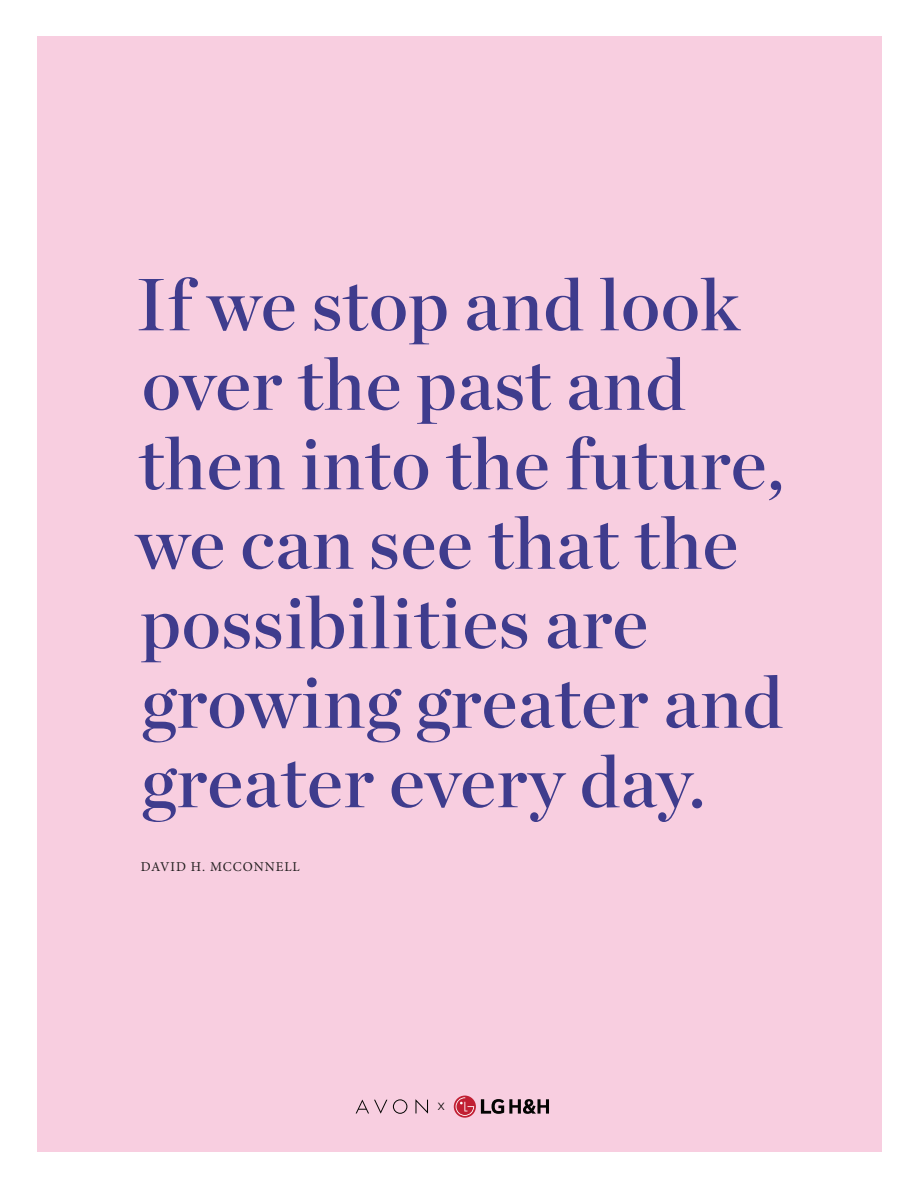
<style>
.page{position:relative;width:918px;height:1188px;background:#fff}
.page>*{position:absolute;margin:0;border:0;box-sizing:border-box;transform-origin:0 0}
.t1{font:73.65px/79.5px "Chronicle Display Semi";letter-spacing:.01em;color:#3f3c8d}
.t2{font:13.5px "Minion Pro";letter-spacing:.07em;color:#231f20}
.t3{font:10.35px "Gotham";color:#040503}
</style>
<div class="page">
<div style="left:37px;top:36px;width:845px;height:1116px;background:#f8cee0"></div>
<svg style="left:393px;top:1099px;width:14px;height:15px"></svg>
<svg style="left:356px;top:1100px;width:31px;height:13px"></svg>
<svg style="left:415px;top:1099px;width:13px;height:14px"></svg>
<svg style="left:454px;top:1096px;width:22px;height:22px"></svg>
<svg style="left:456px;top:1097px;width:19px;height:19px"></svg>
<svg style="left:481px;top:1099px;width:68px;height:15px"></svg>
<p class="t1" style="left:135px;top:260px;width:651px">If we stop and look over the past and then into the future, we can see that the possibilities are growing greater and greater every day.</p>
<p class="t2" style="left:141px;top:857px;width:161px">DAVID H. MCCONNELL</p>
<p class="t3" style="left:438px;top:1101px;width:9px">X</p>
</div>
